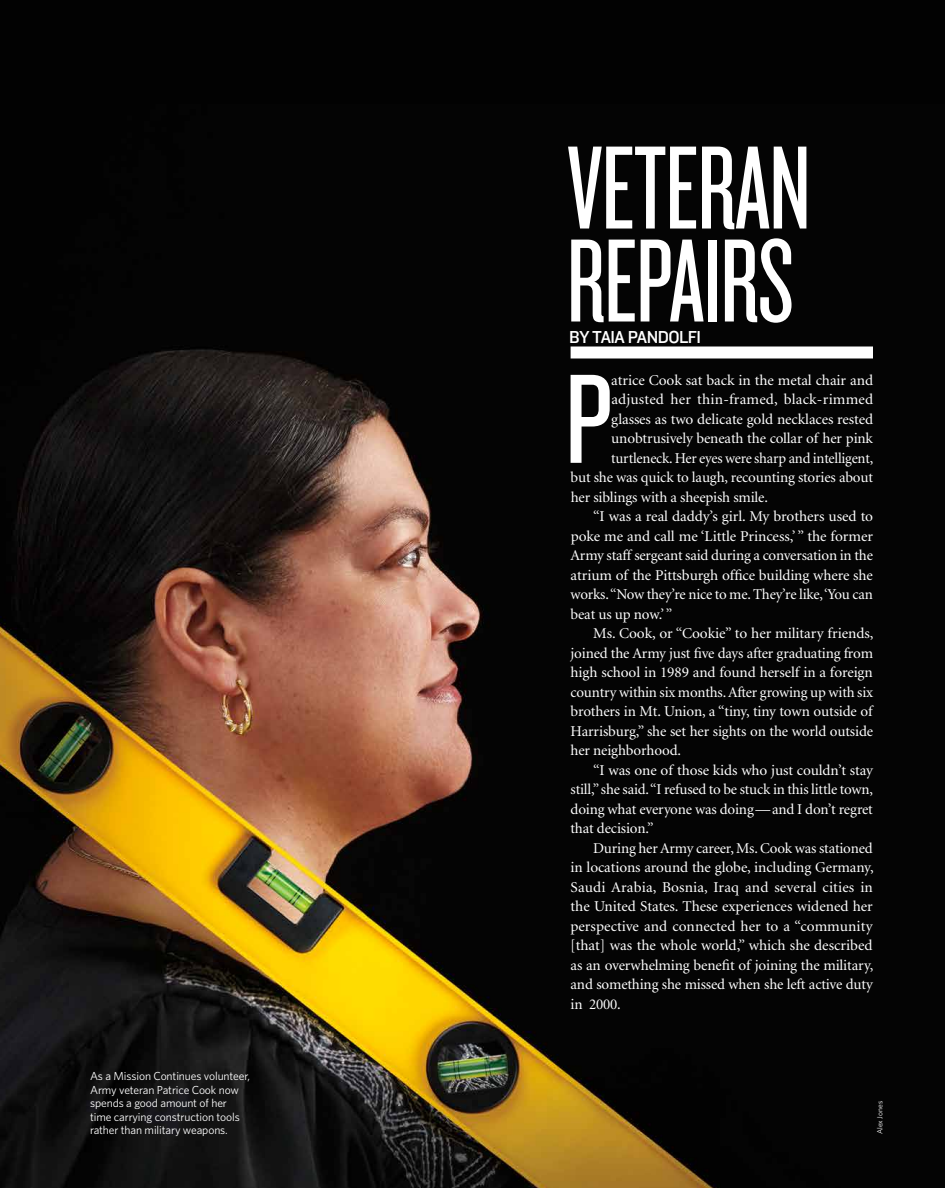
<style>
.page{position:relative;width:945px;height:1188px;background:#fff}
.page>*{position:absolute;margin:0;border:0;box-sizing:border-box;transform-origin:0 0}
.t1{font:132.15px "Knockout HTF28 Junior Featherwt";color:#fff}
.t2{font:123px/93px "Knockout HTF27 Junior Bantamwt";letter-spacing:-.01em;color:#fff}
.t3{font:18px "Knockout HTF31 Junior Middlewt";letter-spacing:-.03em;color:#fff}
.t4{font:15px "Minion";letter-spacing:-.01em;color:#fff}
.t5{font:15px "Minion";letter-spacing:.01em;color:#fff}
.t6{font:11.7px/13.5px "Whitney";letter-spacing:-.01em;color:#fff}
.t7{font:7.5px "Whitney";color:#fff}
</style>
<div class="page">
<img style="left:0;top:0;width:945px;height:1188px">
<div style="left:571px;top:346px;width:302px;height:12px;background:#fff"></div>
<svg style="left:924px;top:1186px;width:8px;height:2px"></svg>
<p class="t6" style="left:90px;top:1069px;width:162px">As a Mission Continues volunteer,<br>Army veteran Patrice Cook now spends a good amount of her time carrying construction tools rather than military weapons.</p>
<h2 class="t2" style="left:567px;top:144px;width:246px">VETERAN<br>REPAIRS</h2>
<p class="t3" style="left:569px;top:327px;width:133px">BY TAIA PANDOLFI</p>
<h1 class="t1" style="left:565px;top:353px;width:49px">P</h1>
<p class="t4" style="left:611px;top:373px;width:263px">atrice Cook sat back in the metal chair and</p>
<p class="t5" style="left:611px;top:392px;width:263px">adjusted her thin-framed, black-rimmed</p>
<p class="t4" style="left:611px;top:412px;width:263px">glasses as two delicate gold necklaces rested</p>
<p class="t4" style="left:611px;top:431px;width:263px">unobtrusively beneath the collar of her pink</p>
<p class="t4" style="left:611px;top:451px;width:264px">turtleneck.Her eyes were sharp and intelligent,</p>
<p class="t4" style="left:571px;top:470px;width:304px">but she was quick to laugh, recounting stories about</p>
<p class="t4" style="left:571px;top:490px;width:199px">her siblings with a sheepish smile.</p>
<p class="t4" style="left:593px;top:509px;width:282px">“I was a real daddy’s girl. My brothers used to</p>
<p class="t4" style="left:571px;top:529px;width:304px">poke me and call me ‘Little Princess,’” the former</p>
<p class="t4" style="left:571px;top:548px;width:304px">Army staff sergeant said during a conversation in the</p>
<p class="t4" style="left:571px;top:568px;width:304px">atrium of the Pittsburgh office building where she</p>
<p class="t4" style="left:571px;top:587px;width:304px">works.“Now they’re nice to me.They’re like,‘You can</p>
<p class="t4" style="left:571px;top:607px;width:103px">beat us up now.’”</p>
<p class="t4" style="left:593px;top:626px;width:282px">Ms. Cook, or “Cookie” to her military friends,</p>
<p class="t4" style="left:571px;top:646px;width:304px">joined the Army just five days after graduating from</p>
<p class="t4" style="left:571px;top:665px;width:304px">high school in 1989 and found herself in a foreign</p>
<p class="t4" style="left:571px;top:685px;width:304px">country within six months.After growing up with six</p>
<p class="t4" style="left:571px;top:704px;width:303px">brothers in Mt. Union, a “tiny, tiny town outside of</p>
<p class="t4" style="left:571px;top:724px;width:304px">Harrisburg,” she set her sights on the world outside</p>
<p class="t4" style="left:571px;top:743px;width:112px">her neighborhood.</p>
<p class="t4" style="left:593px;top:763px;width:281px">“I was one of those kids who just couldn’t stay</p>
<p class="t4" style="left:571px;top:782px;width:304px">still,”she said.“I refused to be stuck in this little town,</p>
<p class="t4" style="left:571px;top:802px;width:304px">doing what everyone was doing—and I don’t regret</p>
<p class="t4" style="left:570px;top:821px;width:85px">that decision.”</p>
<p class="t4" style="left:593px;top:841px;width:281px">During her Army career, Ms.Cook was stationed</p>
<p class="t4" style="left:571px;top:860px;width:305px">in locations around the globe, including Germany,</p>
<p class="t5" style="left:571px;top:880px;width:304px">Saudi Arabia, Bosnia, Iraq and several cities in</p>
<p class="t4" style="left:571px;top:899px;width:304px">the United States. These experiences widened her</p>
<p class="t4" style="left:570px;top:919px;width:304px">perspective and connected her to a “community</p>
<p class="t4" style="left:570px;top:938px;width:304px">[that] was the whole world,” which she described</p>
<p class="t4" style="left:571px;top:958px;width:304px">as an overwhelming benefit of joining the military,</p>
<p class="t4" style="left:571px;top:977px;width:304px">and something she missed when she left active duty</p>
<p class="t4" style="left:571px;top:997px;width:52px">in 2000.</p>
<p class="t7" style="left:875px;top:1134px;width:35px;rotate:-90deg">Alex Jones</p>
</div>
